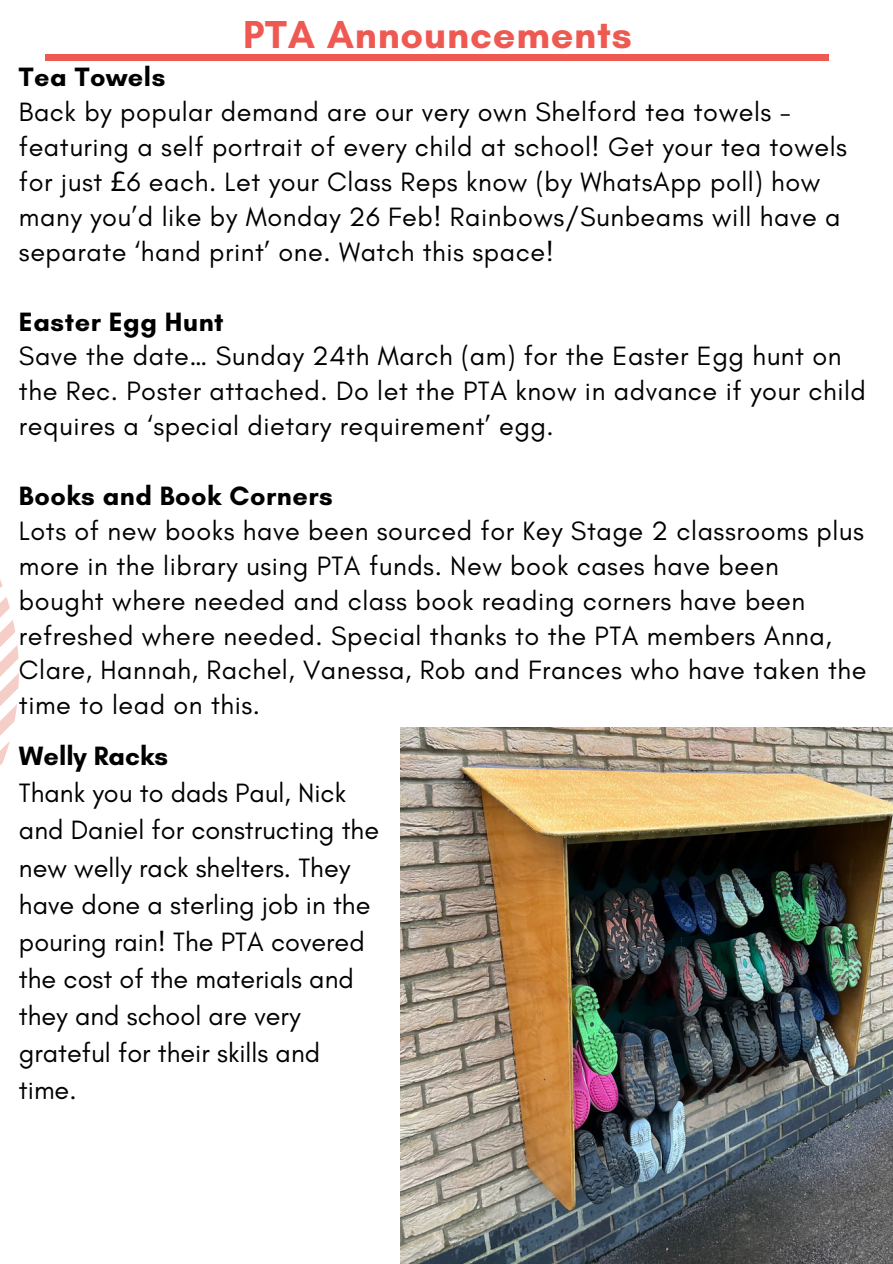
<style>
.page{position:relative;width:893px;height:1264px;background:#fff}
.page>*{position:absolute;margin:0;border:0;box-sizing:border-box;transform-origin:0 0}
.t1{font:700 39.75px "Glacial Indifference";letter-spacing:.02em;color:#ee5952}
.t2{font:27px/34.8px "Glacial Indifference";letter-spacing:.02em;color:#000}
.t3{font:27px/37.2px "Glacial Indifference";color:#000}
.t4{font:700 27px "Glacial Indifference";letter-spacing:.02em;color:#000}
.t5{font:700 27px "Glacial Indifference";color:#000}
.s1{font-family:"Noto Sans"}
</style>
<div class="page">
<svg style="left:0;top:579px;width:19px;height:186px"></svg>
<div style="left:45px;top:54px;width:783px;height:7px;background:#ee5952"></div>
<img style="left:400px;top:727px;width:492px;height:536px">
<p class="t1" style="left:243px;top:10px;width:390px">PTA Announcements</p>
<h1 class="t4" style="left:19px;top:61px;width:148px">Tea Towels</h1>
<p class="t2" style="left:19px;top:94px;width:829px">Back by popular demand are our very own Shelford tea towels - featuring a self portrait of every child at school! Get your tea towels for just <span class="s1">£</span>6 each. Let your Class Reps know (by WhatsApp poll) how many you’d like by Monday 26 Feb! Rainbows/Sunbeams will have a separate ‘hand print’ one. Watch this space!</p>
<p class="t4" style="left:19px;top:305px;width:206px">Easter Egg Hunt</p>
<p class="t2" style="left:19px;top:338px;width:848px">Save the date… Sunday 24th March (am) for the Easter Egg hunt on the Rec. Poster attached. Do let the PTA know in advance if your child requires a ‘special dietary requirement’ egg.</p>
<p class="t4" style="left:19px;top:479px;width:315px">Books and Book Corners</p>
<p class="t2" style="left:19px;top:513px;width:849px">Lots of new books have been sourced for Key Stage 2 classrooms plus more in the library using PTA funds. New book cases have been bought where needed and class book reading corners have been refreshed where needed. Special thanks to the PTA members Anna, Clare, Hannah, Rachel, Vanessa, Rob and Frances who have taken the time to lead on this.</p>
<p class="t5" style="left:19px;top:739px;width:150px">Welly Racks</p>
<p class="t3" style="left:19px;top:774px;width:361px">Thank you to dads Paul, Nick and Daniel for constructing the new welly rack shelters. They have done a sterling job in the pouring rain! The PTA covered the cost of the materials and they and school are very grateful for their skills and time.</p>
</div>
